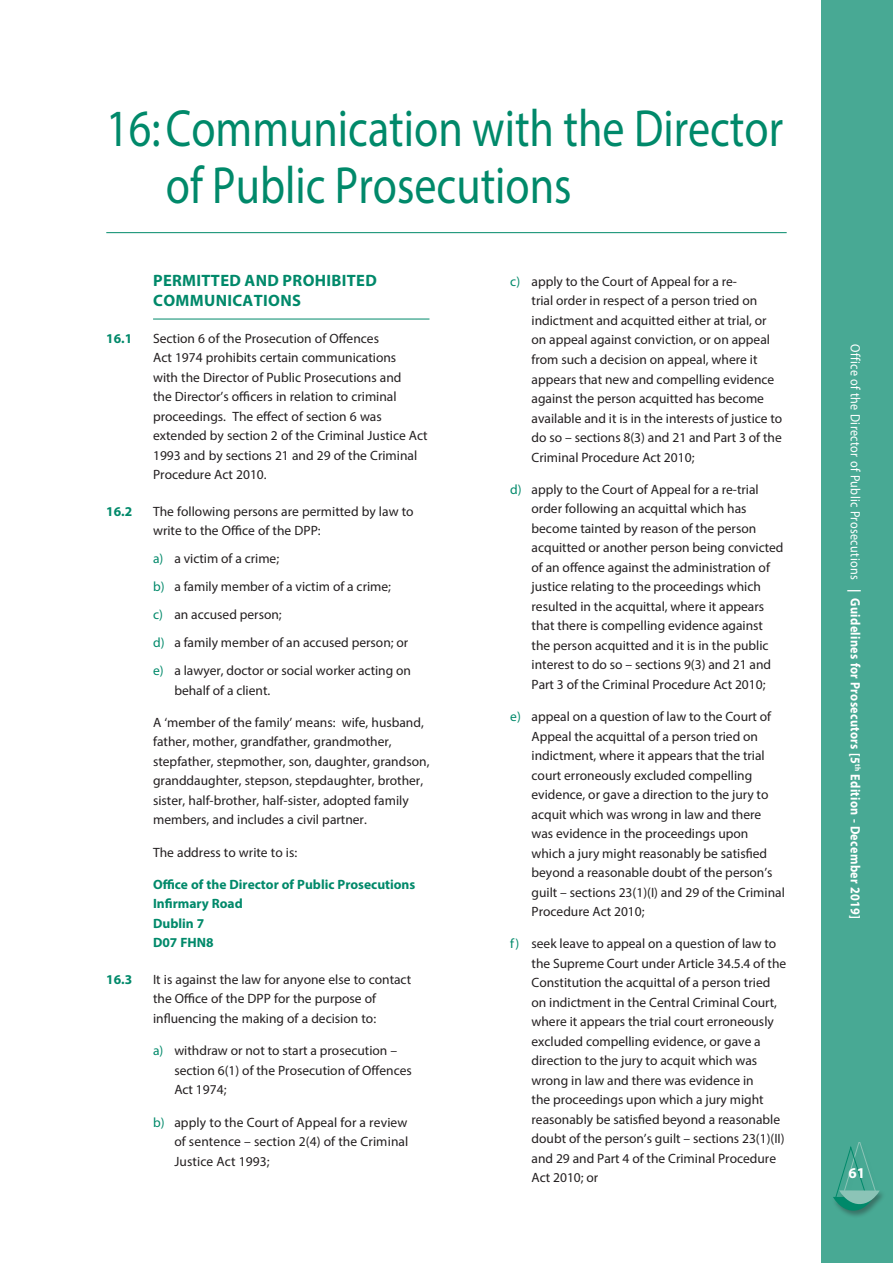
<style>
.page{position:relative;width:893px;height:1263px;background:#fff}
.page>*{position:absolute;margin:0;border:0;box-sizing:border-box;transform-origin:0 0}
.Chapter_Titles{font:52.5px/57px "Myriad Pro";color:#00896a;scale:.84 1}
.Sub_Headings_2{font:700 16.5px/19.8px "Myriad Pro";letter-spacing:.02em;color:#00896a}
.t1{font:700 15px "Myriad Pro";color:#fff}
.t2{font:13.5px/19.5px "Myriad Pro";color:#231f20}
.t3{font:700 13.5px "Myriad Pro";letter-spacing:.03em;color:#fff;scale:.9 1}
.t4{font:700 13.5px "Myriad Pro";color:#00896a}
.s1{color:#00896a}
.s2{font-weight:400}
</style>
<div class="page">
<div style="left:821px;top:0;width:72px;height:1263px;background:#48a994"></div>
<div style="left:832px;top:1142px;width:55px;height:76px;background:#231f20;opacity:.4"></div>
<svg style="left:833px;top:1143px;width:47px;height:70px"></svg>
<hr style="left:106px;top:232px;width:681px;height:1px;background:#00896a">
<hr style="left:153px;top:319px;width:276px;height:1px;background:#00896a">
<p class="Chapter_Titles" style="left:166px;top:99px;width:736px;text-indent:-60px">16:Communication with the Director of Public Prosecutions</p>
<h2 class="Sub_Headings_2" style="left:153px;top:270px;width:225px">PERMITTED AND PROHIBITED<br>COMMUNICATIONS</h2>
<p class="t4" style="left:106px;top:329px;width:27px">16.1</p>
<p class="t2" style="left:153px;top:328px;width:276px">Section 6 of the Prosecution of Offences<br>Act 1974 prohibits certain communications<br>with the Director of Public Prosecutions and<br>the Director’s officers in relation to criminal proceedings. The effect of section 6 was extended by section 2 of the Criminal Justice Act 1993 and by sections 21 and 29 of the Criminal Procedure Act 2010.</p>
<p class="t4" style="left:106px;top:502px;width:27px">16.2</p>
<p class="t2" style="left:153px;top:501px;width:262px">The following persons are permitted by law to write to the Office of the DPP:</p>
<p class="t2" style="left:153px;top:549px;width:128px"><span class="s1">a)</span> a victim of a crime;</p>
<p class="t2" style="left:153px;top:577px;width:239px"><span class="s1">b)</span> a family member of a victim of a crime;</p>
<p class="t2" style="left:153px;top:605px;width:130px"><span class="s1">c)</span> an accused person;</p>
<p class="t2" style="left:153px;top:633px;width:257px"><span class="s1">d)</span> a family member of an accused person; or</p>
<p class="t2" style="left:174px;top:661px;width:238px;text-indent:-21px"><span class="s1">e)</span> a lawyer, doctor or social worker acting on behalf of a client.</p>
<p class="t2" style="left:153px;top:712px;width:278px">A ‘member of the family’ means: wife, husband, father, mother, grandfather, grandmother, stepfather, stepmother, son, daughter, grandson, granddaughter, stepson, stepdaughter, brother, sister, half-brother, half-sister, adopted family members, and includes a civil partner.</p>
<p class="t2" style="left:153px;top:842px;width:146px">The address to write to is:</p>
<p class="t4" style="left:153px;top:876px;width:264px">Office of the Director of Public Prosecutions</p>
<p class="t4" style="left:153px;top:895px;width:91px">Infirmary Road</p>
<p class="t4" style="left:153px;top:915px;width:53px">Dublin 7</p>
<p class="t4" style="left:153px;top:934px;width:62px">D07 FHN8</p>
<p class="t4" style="left:106px;top:971px;width:27px">16.3</p>
<p class="t2" style="left:153px;top:969px;width:260px">It is against the law for anyone else to contact the Office of the DPP for the purpose of influencing the making of a decision to:</p>
<p class="t2" style="left:174px;top:1041px;width:239px;text-indent:-21px"><span class="s1">a)</span> withdraw or not to start a prosecution – section 6(1) of the Prosecution of Offences<br>Act 1974;</p>
<p class="t2" style="left:174px;top:1112px;width:236px;text-align:justify;text-indent:-21px"><span class="s1">b)</span> apply to the Court of Appeal for a review of sentence – section 2(4) of the Criminal Justice Act 1993;</p>
<p class="t2" style="left:531px;top:271px;width:252px;text-indent:-21px"><span class="s1">c)</span> apply to the Court of Appeal for a re-<br>trial order in respect of a person tried on indictment and acquitted either at trial, or on appeal against conviction, or on appeal from such a decision on appeal, where it appears that new and compelling evidence against the person acquitted has become available and it is in the interests of justice to do so – sections 8(3) and 21 and Part 3 of the Criminal Procedure Act 2010;</p>
<p class="t2" style="left:531px;top:479px;width:254px;text-indent:-21px"><span class="s1">d)</span> apply to the Court of Appeal for a re-trial order following an acquittal which has become tainted by reason of the person acquitted or another person being convicted of an offence against the administration of justice relating to the proceedings which resulted in the acquittal, where it appears that there is compelling evidence against the person acquitted and it is in the public interest to do so – sections 9(3) and 21 and Part 3 of the Criminal Procedure Act 2010;</p>
<p class="t2" style="left:531px;top:706px;width:255px;text-indent:-21px"><span class="s1">e)</span> appeal on a question of law to the Court of Appeal the acquittal of a person tried on indictment, where it appears that the trial court erroneously excluded compelling evidence, or gave a direction to the jury to acquit which was wrong in law and there was evidence in the proceedings upon which a jury might reasonably be satisfied beyond a reasonable doubt of the person’s guilt – sections 23(1)(I) and 29 of the Criminal Procedure Act 2010;</p>
<p class="t2" style="left:531px;top:934px;width:256px;text-indent:-21px"><span class="s1">f)</span> seek leave to appeal on a question of law to the Supreme Court under Article 34.5.4 of the Constitution the acquittal of a person tried on indictment in the Central Criminal Court, where it appears the trial court erroneously excluded compelling evidence, or gave a direction to the jury to acquit which was wrong in law and there was evidence in<br>the proceedings upon which a jury might reasonably be satisfied beyond a reasonable doubt of the person’s guilt – sections 23(1)(II) and 29 and Part 4 of the Criminal Procedure Act 2010; or</p>
<p class="t3" style="left:864px;top:344px;width:640px;rotate:90deg"><span class="s2">Office of the Director of Public Prosecutions</span> | Guidelines for Prosecutors [5<sup>th</sup> Edition - December 2019]</p>
<p class="t1" style="left:848px;top:1163px;width:18px">61</p>
</div>
